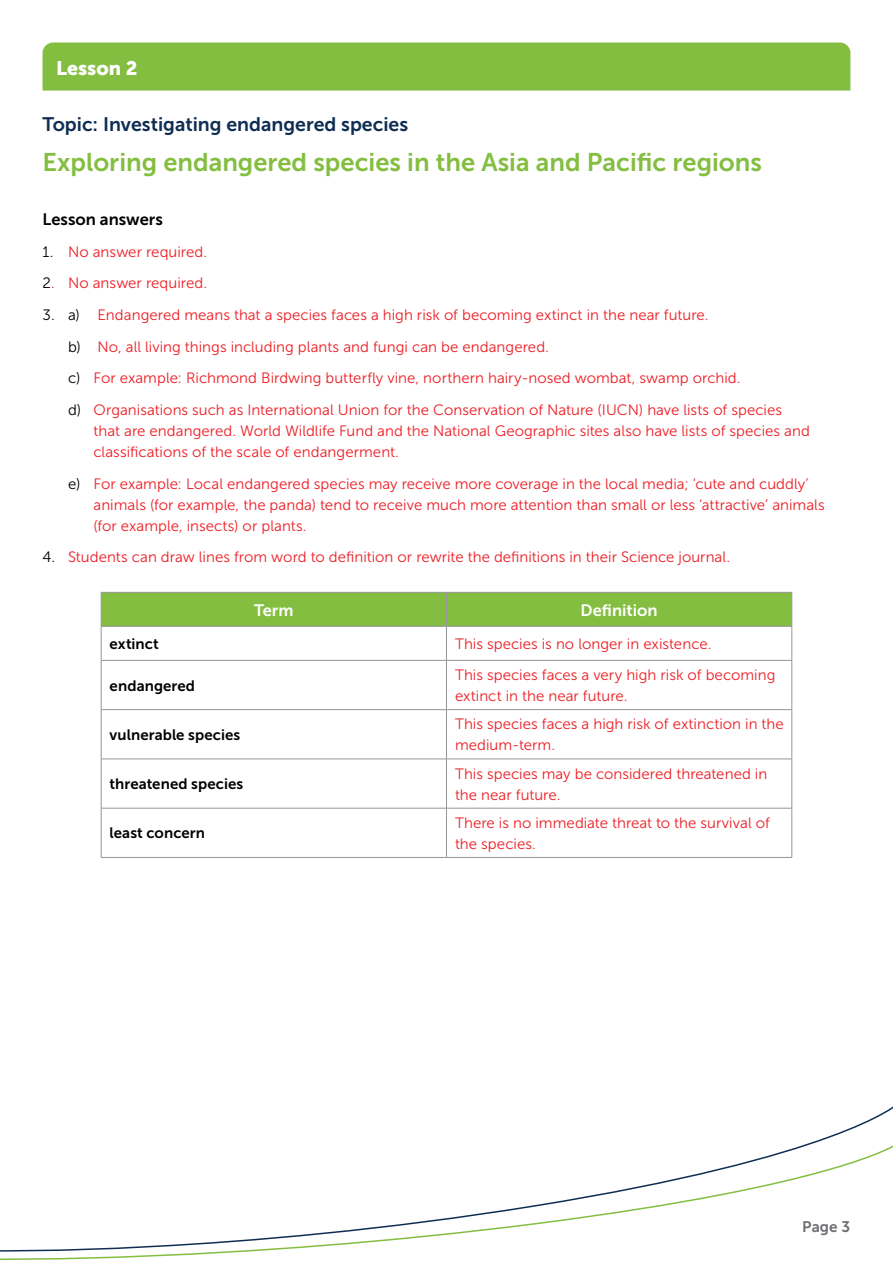
<style>
.page{position:relative;width:893px;height:1263px;background:#fff}
.page>*{position:absolute;margin:0;border:0;box-sizing:border-box;transform-origin:0 0}
.t1{font:25.5px "Museo Sans 700";color:#84be41}
.t2{font:19.5px "Museo Sans 700";color:#0f2d52}
.t3{font:19.5px "Museo Sans 900";color:#fff}
.t4{font:16.5px "Museo Sans 700";color:#fff}
.t5{font:16.5px "Museo Sans 700";color:#000}
.t6{font:15.3px "Museo Sans 700";color:#6d6e71}
.t7{font:15px/21px "Museo Sans 300";letter-spacing:.005em;color:#ed1d24}
.t8{font:15px "Museo Sans 700";letter-spacing:.005em;color:#000}
.s1{color:#000}
</style>
<div class="page">
<svg style="left:0;top:1253px;width:222px;height:7px"></svg>
<svg style="left:0;top:1106px;width:893px;height:147px"></svg>
<div style="left:43px;top:43px;width:807px;height:48px;background:#84be41"></div>
<div style="left:102px;top:593px;width:690px;height:33px;background:#84be41"></div>
<svg style="left:102px;top:659px;width:344px;height:149px"></svg>
<svg style="left:447px;top:627px;width:345px;height:230px"></svg>
<hr style="left:101px;top:592px;width:345px;height:1px;background:#939598">
<hr style="left:101px;top:592px;width:1px;height:34px;background:#939598">
<hr style="left:446px;top:592px;width:346px;height:1px;background:#939598">
<hr style="left:446px;top:592px;width:1px;height:34px;background:#939598">
<hr style="left:792px;top:592px;width:1px;height:34px;background:#939598">
<hr style="left:101px;top:626px;width:345px;height:1px;background:#939598">
<hr style="left:101px;top:626px;width:1px;height:34px;background:#939598">
<hr style="left:446px;top:626px;width:346px;height:1px;background:#939598">
<hr style="left:446px;top:626px;width:1px;height:34px;background:#939598">
<hr style="left:792px;top:626px;width:1px;height:34px;background:#939598">
<hr style="left:101px;top:660px;width:345px;height:1px;background:#939598">
<hr style="left:101px;top:660px;width:1px;height:49px;background:#939598">
<hr style="left:446px;top:660px;width:346px;height:1px;background:#939598">
<hr style="left:446px;top:660px;width:1px;height:49px;background:#939598">
<hr style="left:792px;top:660px;width:1px;height:49px;background:#939598">
<hr style="left:101px;top:709px;width:345px;height:1px;background:#939598">
<hr style="left:101px;top:710px;width:1px;height:49px;background:#939598">
<hr style="left:446px;top:709px;width:346px;height:1px;background:#939598">
<hr style="left:446px;top:710px;width:1px;height:49px;background:#939598">
<hr style="left:792px;top:710px;width:1px;height:49px;background:#939598">
<hr style="left:101px;top:759px;width:345px;height:1px;background:#939598">
<hr style="left:101px;top:759px;width:1px;height:49px;background:#939598">
<hr style="left:446px;top:759px;width:346px;height:1px;background:#939598">
<hr style="left:446px;top:759px;width:1px;height:49px;background:#939598">
<hr style="left:792px;top:759px;width:1px;height:49px;background:#939598">
<hr style="left:101px;top:808px;width:345px;height:1px;background:#939598">
<hr style="left:101px;top:808px;width:1px;height:49px;background:#939598">
<hr style="left:446px;top:808px;width:346px;height:1px;background:#939598">
<hr style="left:446px;top:808px;width:1px;height:49px;background:#939598">
<hr style="left:792px;top:808px;width:1px;height:49px;background:#939598">
<hr style="left:101px;top:857px;width:345px;height:1px;background:#939598">
<hr style="left:446px;top:857px;width:346px;height:1px;background:#939598">
<h2 class="t3" style="left:56px;top:57px;width:83px">Lesson 2</h2>
<h2 class="t2" style="left:43px;top:113px;width:367px">Topic: Investigating endangered species</h2>
<h1 class="t1" style="left:43px;top:148px;width:721px">Exploring endangered species in the Asia and Pacific regions</h1>
<p class="t5" style="left:43px;top:210px;width:122px">Lesson answers</p>
<p class="t7" style="left:43px;top:241px;width:166px"><span class="s1">1.</span> No answer required.</p>
<p class="t7" style="left:43px;top:273px;width:166px"><span class="s1">2</span>. No answer required.</p>
<p class="t7" style="left:68px;top:299px;width:716px;line-height:31.7px;text-indent:-26px"><span class="s1">3. a)</span> Endangered means that a species faces a high risk of becoming extinct in the near future.<br><span class="s1">b)</span> No, all living things including plants and fungi can be endangered.<br><span class="s1">c)</span> For example: Richmond Birdwing butterfly vine, northern hairy-nosed wombat, swamp orchid.<br><span class="s1">d)</span> Organisations such as International Union for the Conservation of Nature (IUCN) have lists of species</p>
<p class="t7" style="left:94px;top:420px;width:718px">that are endangered. World Wildlife Fund and the National Geographic sites also have lists of species and classifications of the scale of endangerment.</p>
<p class="t7" style="left:94px;top:473px;width:733px;text-indent:-26px"><span class="s1">e)</span> For example: Local endangered species may receive more coverage in the local media; ‘cute and cuddly’ animals (for example, the panda) tend to receive much more attention than small or less ‘attractive’ animals (for example, insects) or plants.</p>
<p class="t7" style="left:42px;top:547px;width:689px"><span class="s1">4.</span> Students can draw lines from word to definition or rewrite the definitions in their Science journal.</p>
<p class="t4" style="left:254px;top:601px;width:41px">Term</p>
<p class="t4" style="left:581px;top:601px;width:79px">Definition</p>
<p class="t8" style="left:110px;top:635px;width:51px">extinct</p>
<p class="t7" style="left:455px;top:633px;width:258px">This species is no longer in existence.</p>
<p class="t8" style="left:110px;top:677px;width:87px">endangered</p>
<p class="t7" style="left:455px;top:665px;width:322px">This species faces a very high risk of becoming extinct in the near future.</p>
<p class="t8" style="left:110px;top:726px;width:132px">vulnerable species</p>
<p class="t7" style="left:455px;top:714px;width:330px">This species faces a high risk of extinction in the medium-term.</p>
<p class="t8" style="left:110px;top:776px;width:135px">threatened species</p>
<p class="t7" style="left:455px;top:763px;width:314px">This species may be considered threatened in the near future.</p>
<p class="t8" style="left:110px;top:825px;width:97px">least concern</p>
<p class="t7" style="left:455px;top:812px;width:316px">There is no immediate threat to the survival of the species.</p>
<p class="t6" style="left:802px;top:1218px;width:49px">Page 3</p>
</div>
